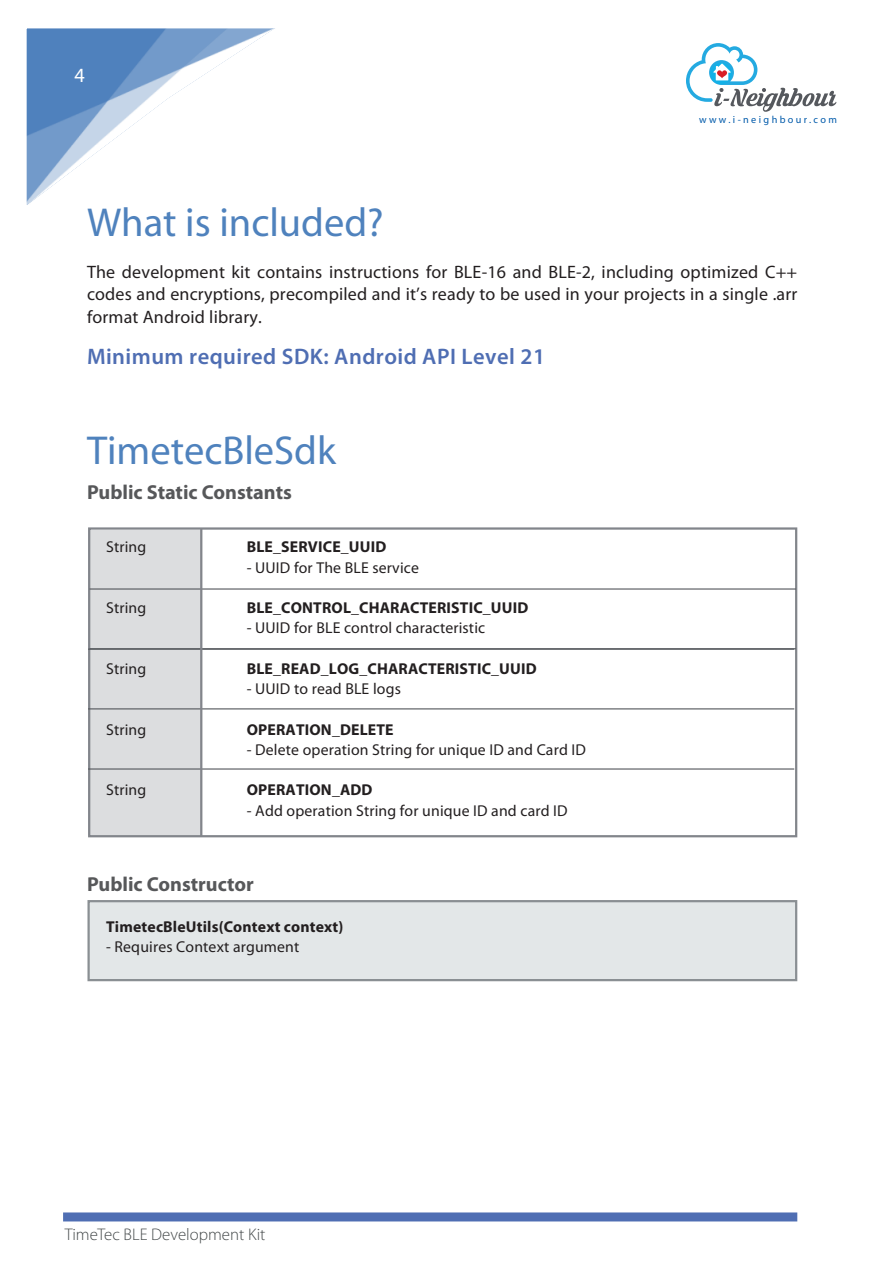
<style>
.page{position:relative;width:893px;height:1276px;background:#fff}
.page>*{position:absolute;margin:0;border:0;box-sizing:border-box;transform-origin:0 0}
.t1{font:40.5px "Myriad";color:#4f82bd}
.t2{font:600 22.5px "Myriad Pro";letter-spacing:.02em;color:#4f6eb3}
.t3{font:700 20.25px "Myriad Pro";color:#57585a}
.t4{font:18px/22.5px "Myriad Pro";letter-spacing:.01em;color:#231f20;text-align:justify}
.t5{font:300 16.88px "Myriad Pro";color:#44494a}
.t6{font:15.75px "Myriad Pro";letter-spacing:.01em;color:#231f20}
.t7{font:700 15.75px "Myriad Pro";letter-spacing:.01em;color:#231f20}
.t8{font:10.12px "Myriad";letter-spacing:.23em;color:#015aaa}
</style>
<div class="page">
<img style="left:27px;top:29px;width:247px;height:176px">
<svg style="left:686px;top:43px;width:150px;height:69px"></svg>
<div style="left:63px;top:1212px;width:734px;height:9px;background:#4f6eb3"></div>
<svg style="left:63px;top:1221px;width:207px;height:1px"></svg>
<div style="left:88px;top:530px;width:113px;height:306px;background:#dcdddf"></div>
<div style="left:88px;top:527px;width:709px;height:310px;border:2px solid #82858b"></div>
<hr style="left:90px;top:588px;width:706px;height:1px;background:#54575c">
<hr style="left:88px;top:648px;width:706px;height:2px;background:#54575c">
<hr style="left:90px;top:648px;width:706px;height:1px;background:#54575c">
<hr style="left:88px;top:708px;width:706px;height:1px;background:#54575c">
<hr style="left:88px;top:768px;width:706px;height:1px;background:#54575c">
<hr style="left:200px;top:529px;width:2px;height:308px;background:#82858b">
<div style="left:89px;top:901px;width:707px;height:79px;background:#e3e7e8"></div>
<div style="left:87px;top:900px;width:710px;height:81px;border:2px solid #8a8f93"></div>
<p class="t8" style="left:699px;top:115px;width:139px">www.i-neighbour.com</p>
<p class="t1" style="left:87px;top:202px;width:298px">What is included?</p>
<p class="t4" style="left:87px;top:260px;width:712px">The development kit contains instructions for BLE-16 and BLE-2, including optimized C++ codes and encryptions, precompiled and it’s ready to be used in your projects in a single .arr format Android library.</p>
<p class="t2" style="left:87px;top:342px;width:460px">Minimum required SDK: Android API Level 21</p>
<p class="t1" style="left:87px;top:430px;width:251px">TimetecBleSdk</p>
<p class="t3" style="left:87px;top:479px;width:206px">Public Static Constants</p>
<p class="t6" style="left:106px;top:537px;width:42px">String</p>
<p class="t7" style="left:247px;top:536px;width:141px">BLE_SERVICE_UUID</p>
<p class="t6" style="left:247px;top:557px;width:174px">- UUID for The BLE service</p>
<p class="t6" style="left:106px;top:598px;width:42px">String</p>
<p class="t7" style="left:247px;top:597px;width:283px">BLE_CONTROL_CHARACTERISTIC_UUID</p>
<p class="t6" style="left:247px;top:618px;width:240px">- UUID for BLE control characteristic</p>
<p class="t6" style="left:106px;top:659px;width:42px">String</p>
<p class="t7" style="left:247px;top:658px;width:291px">BLE_READ_LOG_CHARACTERISTIC_UUID</p>
<p class="t6" style="left:247px;top:679px;width:156px">- UUID to read BLE logs</p>
<p class="t6" style="left:106px;top:719px;width:42px">String</p>
<p class="t7" style="left:247px;top:719px;width:148px">OPERATION_DELETE</p>
<p class="t6" style="left:247px;top:740px;width:341px">- Delete operation String for unique ID and Card ID</p>
<p class="t6" style="left:106px;top:780px;width:42px">String</p>
<p class="t7" style="left:247px;top:779px;width:127px">OPERATION_ADD</p>
<p class="t6" style="left:247px;top:800px;width:322px">- Add operation String for unique ID and card ID</p>
<p class="t3" style="left:87px;top:871px;width:168px">Public Constructor</p>
<p class="t7" style="left:106px;top:916px;width:239px">TimetecBleUtils(Context context)</p>
<p class="t6" style="left:106px;top:937px;width:195px">- Requires Context argument</p>
<p class="t5" style="left:65px;top:1224px;width:202px">TimeTec BLE Development Kit</p>
</div>
